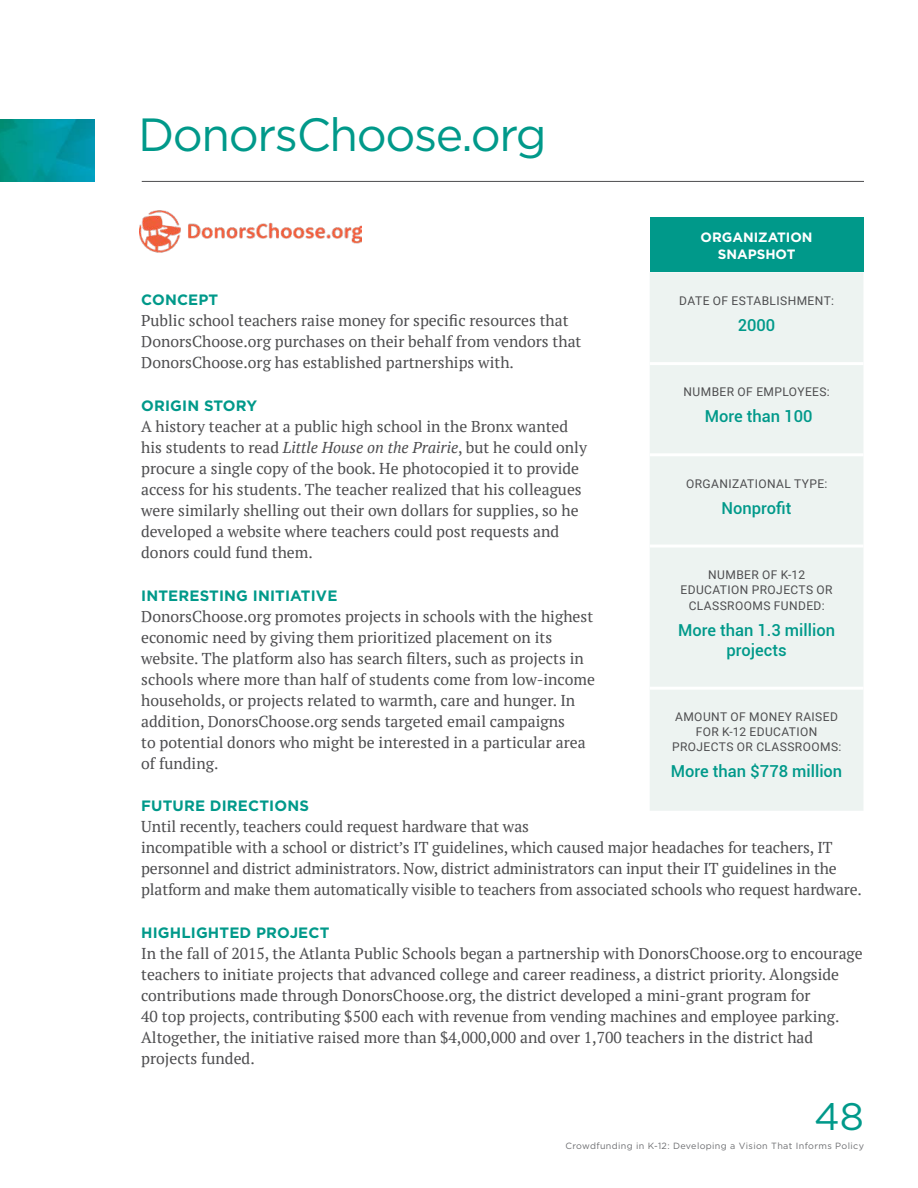
<style>
.page{position:relative;width:918px;height:1188px;background:#fff}
.page>*{position:absolute;margin:0;border:0;box-sizing:border-box;transform-origin:0 0}
.Profile_Header{font:46.5px "Gotham HTF";letter-spacing:-.03em;color:#00998a}
.t1{font:38.25px "Gotham HTF";color:#00998a}
.Table_copy{font:500 16.5px/19.5px "Roboto";color:#00998a;text-align:center}
.profile_body_copy{font:15.75px/21px "PT Serif";color:#4d4d4f}
.Subhead{font:700 15px "Gotham HTF";letter-spacing:.01em;color:#00998a}
.Subhead-2{font:700 13.5px/16.5px "Gotham HTF";color:#fff;text-align:center}
.Table_copy-2{font:12px/15px "Roboto";letter-spacing:.035em;color:#4d4d4f;text-align:center}
.t2{font:9px "Gotham HTF";letter-spacing:.04em;color:#6d6e71}
.s1{font-style:italic}
</style>
<div class="page">
<img style="left:0;top:119px;width:94px;height:62px">
<hr style="left:142px;top:181px;width:722px;height:1px;background:#4d4d4f">
<img style="left:139px;top:210px;width:222px;height:43px">
<div style="left:650px;top:218px;width:213px;height:54px;background:#00998a"></div>
<div style="left:650px;top:272px;width:213px;height:539px;background:#edf3f1"></div>
<hr style="left:650px;top:362px;width:213px;height:3px;background:#fff">
<hr style="left:650px;top:453px;width:213px;height:3px;background:#fff">
<hr style="left:650px;top:545px;width:213px;height:3px;background:#fff">
<hr style="left:650px;top:687px;width:213px;height:3px;background:#fff">
<p class="Profile_Header" style="left:138px;top:109px;width:410px">DonorsChoose.org</p>
<p class="Subhead-2" style="left:701px;top:229px;width:114px">ORGANIZATION<br>SNAPSHOT</p>
<p class="Table_copy-2" style="left:679px;top:293px;width:156px">DATE OF ESTABLISHMENT:</p>
<p class="Table_copy" style="left:738px;top:315px;width:39px">2000</p>
<p class="Subhead" style="left:141px;top:292px;width:79px">CONCEPT</p>
<p class="profile_body_copy" style="left:141px;top:310px;width:442px">Public school teachers raise money for specific resources that<br>DonorsChoose.org purchases on their behalf from vendors that<br>DonorsChoose.org has established partnerships with.</p>
<p class="Subhead" style="left:141px;top:397px;width:118px">ORIGIN STORY</p>
<p class="profile_body_copy" style="left:141px;top:416px;width:447px">A history teacher at a public high school in the Bronx wanted his students to read <span class="s1">Little House on the Prairie</span>, but he could only procure a single copy of the book. He photocopied it to provide access for his students. The teacher realized that his colleagues were similarly shelling out their own dollars for supplies, so he developed a website where teachers could post requests and donors could fund them.</p>
<p class="Subhead" style="left:141px;top:587px;width:198px">INTERESTING INITIATIVE</p>
<p class="profile_body_copy" style="left:141px;top:605px;width:455px">DonorsChoose.org promotes projects in schools with the highest economic need by giving them prioritized placement on its website. The platform also has search filters, such as projects in schools where more than half of students come from low-income households, or projects related to warmth, care and hunger. In addition, DonorsChoose.org sends targeted email campaigns<br>to potential donors who might be interested in a particular area of funding.</p>
<p class="Subhead" style="left:141px;top:797px;width:169px">FUTURE DIRECTIONS</p>
<p class="profile_body_copy" style="left:141px;top:816px;width:722px">Until recently, teachers could request hardware that was<br>incompatible with a school or district’s IT guidelines, which caused major headaches for teachers, IT personnel and district administrators. Now, district administrators can input their IT guidelines in the platform and make them automatically visible to teachers from associated schools who request hardware.</p>
<p class="Subhead" style="left:141px;top:924px;width:190px">HIGHLIGHTED PROJECT</p>
<p class="profile_body_copy" style="left:141px;top:943px;width:723px">In the fall of 2015, the Atlanta Public Schools began a partnership with DonorsChoose.org to encourage teachers to initiate projects that advanced college and career readiness, a district priority. Alongside contributions made through DonorsChoose.org, the district developed a mini-grant program for<br>40 top projects, contributing $500 each with revenue from vending machines and employee parking.<br>Altogether, the initiative raised more than $4,000,000 and over 1,700 teachers in the district had projects funded.</p>
<p class="Table_copy-2" style="left:684px;top:384px;width:148px">NUMBER OF EMPLOYEES:</p>
<p class="Table_copy" style="left:705px;top:406px;width:109px">More than 100</p>
<p class="Table_copy-2" style="left:686px;top:475px;width:143px">ORGANIZATIONAL TYPE:</p>
<p class="Table_copy" style="left:722px;top:497px;width:71px">Nonprofit</p>
<p class="Table_copy-2" style="left:680px;top:567px;width:154px">NUMBER OF K-12<br>EDUCATION PROJECTS OR</p>
<p class="Table_copy-2" style="left:689px;top:598px;width:137px">CLASSROOMS FUNDED:</p>
<p class="Table_copy" style="left:678px;top:620px;width:159px">More than 1.3 million projects</p>
<p class="Table_copy-2" style="left:672px;top:709px;width:171px">AMOUNT OF MONEY RAISED<br>FOR K-12 EDUCATION<br>PROJECTS OR CLASSROOMS:</p>
<p class="Table_copy" style="left:671px;top:761px;width:173px">More than $778 million</p>
<h2 class="t1" style="left:814px;top:1095px;width:51px">48</h2>
<p class="t2" style="left:565px;top:1141px;width:300px">Crowdfunding in K-12: Developing a Vision That Informs Policy</p>
</div>
